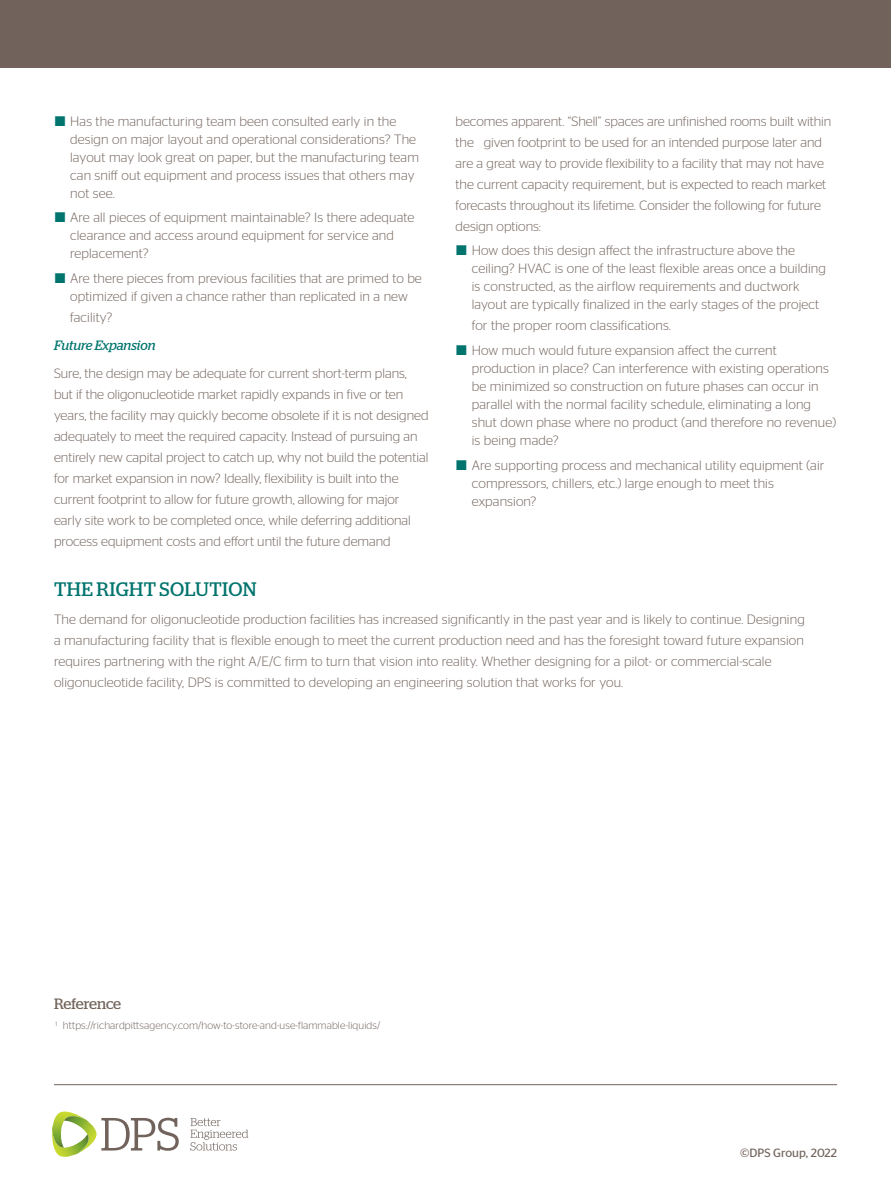
<style>
.page{position:relative;width:891px;height:1188px;background:#fff}
.page>*{position:absolute;margin:0;border:0;box-sizing:border-box;transform-origin:0 0}
.t1{font:19.5px "Stag";letter-spacing:.02em;color:#00746d}
.Subhead_1{font:15px "Stag";letter-spacing:-.015em;color:#71635c}
.t2{font:300 13.5px/18px "Stag Sans";letter-spacing:.01em;color:#71635c}
.t3{font:italic 13.5px "Stag";color:#00746d}
.t4{font:12px "Stag Sans";color:#71635c}
.t5{font:300 10.5px "Stag Sans";letter-spacing:.01em;color:#71635c}
</style>
<div class="page">
<div style="left:0;top:0;width:891px;height:68px;background:#71635c"></div>
<svg style="left:52px;top:1111px;width:127px;height:46px"></svg>
<svg style="left:190px;top:1118px;width:58px;height:33px"></svg>
<hr style="left:54px;top:1084px;width:783px;height:1px;background:#71635c">
<p class="t2" style="left:456px;top:110px;width:377px;line-height:21px">becomes apparent. “Shell” spaces are unfinished rooms built within the given footprint to be used for an intended purpose later and are a great way to provide flexibility to a facility that may not have the current capacity requirement, but is expected to reach market forecasts throughout its lifetime. Consider the following for future design options:</p>
<p class="t2" style="left:472px;top:241px;width:356px">How does this design affect the infrastructure above the ceiling? HVAC is one of the least flexible areas once a building is constructed, as the airflow requirements and ductwork layout are typically finalized in the early stages of the project</p>
<p class="t2" style="left:472px;top:316px;width:201px">for the proper room classifications.</p>
<p class="t2" style="left:472px;top:341px;width:366px">How much would future expansion affect the current production in place? Can interference with existing operations be minimized so construction on future phases can occur in parallel with the normal facility schedule, eliminating a long shut down phase where no product (and therefore no revenue) is being made?</p>
<p class="t2" style="left:472px;top:456px;width:354px">Are supporting process and mechanical utility equipment (air compressors, chillers, etc.) large enough to meet this expansion?</p>
<p class="t2" style="left:70px;top:112px;width:350px">Has the manufacturing team been consulted early in the design on major layout and operational considerations? The layout may look great on paper, but the manufacturing team can sniff out equipment and process issues that others may not see.</p>
<p class="t2" style="left:70px;top:208px;width:346px">Are all pieces of equipment maintainable? Is there adequate clearance and access around equipment for service and replacement?</p>
<p class="t2" style="left:70px;top:269px;width:353px">Are there pieces from previous facilities that are primed to be optimized if given a chance rather than replicated in a new</p>
<p class="t2" style="left:70px;top:308px;width:44px">facility?</p>
<p class="t3" style="left:54px;top:337px;width:103px">Future Expansion</p>
<p class="t2" style="left:54px;top:362px;width:376px;line-height:21px">Sure, the design may be adequate for current short-term plans, but if the oligonucleotide market rapidly expands in five or ten years, the facility may quickly become obsolete if it is not designed adequately to meet the required capacity. Instead of pursuing an entirely new capital project to catch up, why not build the potential for market expansion in now? Ideally, flexibility is built into the current footprint to allow for future growth, allowing for major early site work to be completed once, while deferring additional process equipment costs and effort until the future demand</p>
<p class="t1" style="left:54px;top:578px;width:204px">THE RIGHT SOLUTION</p>
<p class="t2" style="left:54px;top:609px;width:752px;line-height:21px">The demand for oligonucleotide production facilities has increased significantly in the past year and is likely to continue. Designing a manufacturing facility that is flexible enough to meet the current production need and has the foresight toward future expansion requires partnering with the right A/E/C firm to turn that vision into reality. Whether designing for a pilot- or commercial-scale oligonucleotide facility, DPS is committed to developing an engineering solution that works for you.</p>
<p class="Subhead_1" style="left:54px;top:995px;width:69px">Reference</p>
<p class="t5" style="left:56px;top:1020px;width:326px"><sup>1</sup> https://richardpittsagency.com/how-to-store-and-use-flammable-liquids/</p>
<p class="t4" style="left:740px;top:1146px;width:98px">©DPS Group, 2022</p>
</div>
